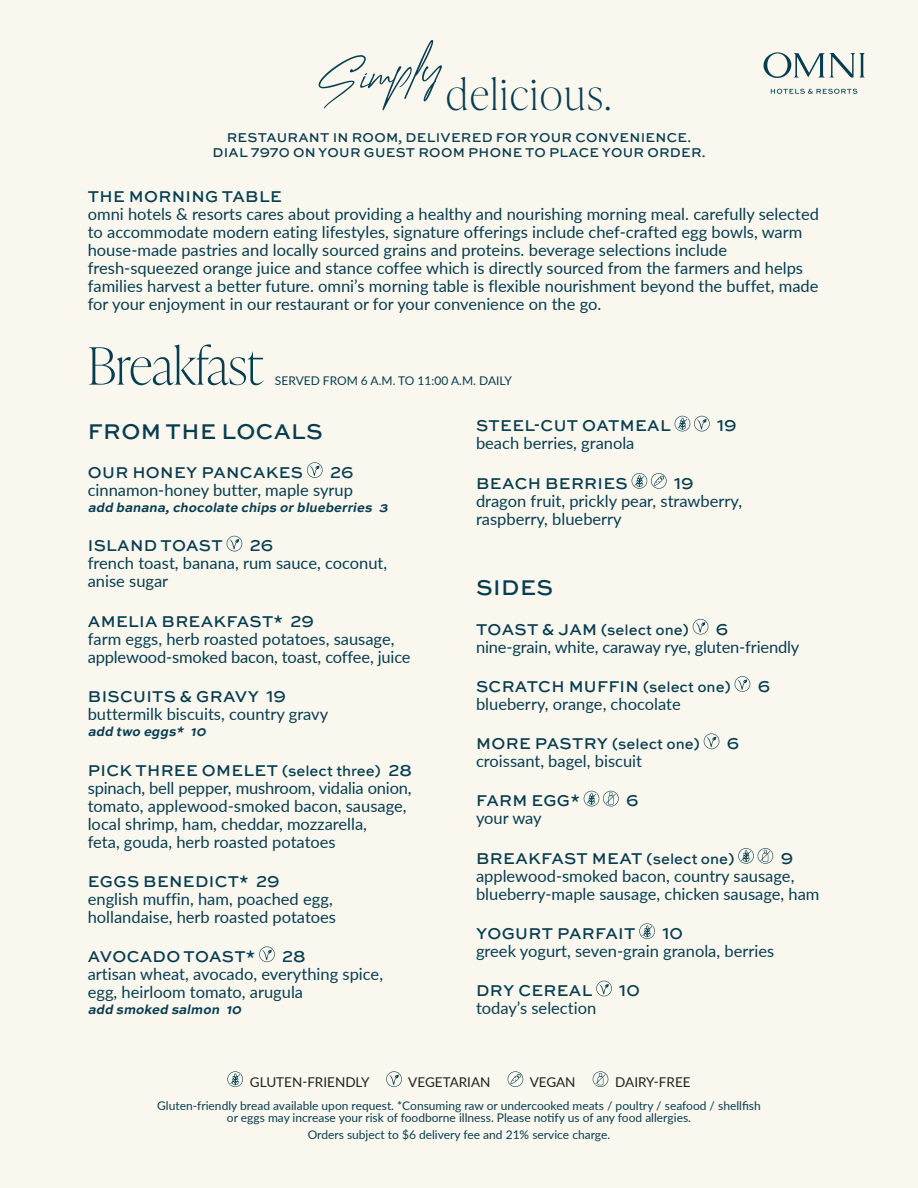
<style>
.page{position:relative;width:918px;height:1188px;background:#faf8ee}
.page>*{position:absolute;margin:0;border:0;box-sizing:border-box;transform-origin:0 0}
.t1{font:59.85px "Creattion";color:#083d51}
.t2{font:100 51.3px "Ivy Presto Display";color:#083d51}
.t3{font:100 42.3px "Ivy Presto Display";letter-spacing:.05em;color:#083d51}
.SUBHEAD{font:500 22.5px "Sweet Sans Pro";letter-spacing:.02em;color:#083d51}
.DESCRIPTION{font:16.5px/18px "Lato";color:#083d51}
.Paragraph_Style_1{font:16.5px/18px "Lato";color:#083d51}
.ITEM{font:500 16.5px "Sweet Sans Pro";letter-spacing:.02em;color:#083d51}
.ITEM-2{font:500 15px "Sweet Sans Pro";color:#083d51}
.t4{font:500 13.5px/15px "Sweet Sans Pro";letter-spacing:.02em;color:#083d51;text-align:center}
.ITEM-3{font:italic 700 13.5px "Sweet Sans Pro";color:#083d51}
.t5{font:13.5px "Lato";color:#231f20}
.t6{font:12px/12px "Lato";color:#083d51;text-align:center}
.s1{font-size:15px}
.s2{font-size:16.5px}
</style>
<div class="page">
<svg style="left:764px;top:52px;width:101px;height:26px"></svg>
<svg style="left:771px;top:89px;width:86px;height:5px"></svg>
<svg style="left:227px;top:1071px;width:16px;height:16px"></svg>
<svg style="left:386px;top:1071px;width:16px;height:16px"></svg>
<svg style="left:508px;top:1071px;width:15px;height:16px"></svg>
<svg style="left:593px;top:1071px;width:15px;height:16px"></svg>
<svg style="left:307px;top:462px;width:16px;height:16px"></svg>
<svg style="left:227px;top:536px;width:15px;height:15px"></svg>
<svg style="left:259px;top:946px;width:16px;height:16px"></svg>
<svg style="left:675px;top:416px;width:35px;height:15px"></svg>
<svg style="left:632px;top:473px;width:35px;height:16px"></svg>
<svg style="left:693px;top:619px;width:15px;height:16px"></svg>
<svg style="left:735px;top:676px;width:15px;height:16px"></svg>
<svg style="left:704px;top:733px;width:15px;height:16px"></svg>
<svg style="left:584px;top:791px;width:35px;height:15px"></svg>
<svg style="left:738px;top:848px;width:35px;height:16px"></svg>
<svg style="left:639px;top:923px;width:16px;height:16px"></svg>
<svg style="left:596px;top:981px;width:16px;height:15px"></svg>
<p class="t1" style="left:314px;top:49px;width:129px;rotate:-7deg">Simply</p>
<p class="t3" style="left:446px;top:65px;width:166px">delicious.</p>
<p class="t4" style="left:212px;top:130px;width:495px">RESTAURANT IN ROOM, DELIVERED FOR YOUR CONVENIENCE.<br>DIAL 7970 ON YOUR GUEST ROOM PHONE TO PLACE YOUR ORDER.</p>
<p class="ITEM" style="left:88px;top:184px;width:195px">THE MORNING TABLE</p>
<p class="Paragraph_Style_1" style="left:88px;top:204px;width:733px">omni hotels &amp; resorts cares about providing a healthy and nourishing morning meal. carefully selected to accommodate modern eating lifestyles, signature offerings include chef-crafted egg bowls, warm house-made pastries and locally sourced grains and proteins. beverage selections include fresh-squeezed orange juice and stance coffee which is directly sourced from the farmers and helps families harvest a better future. omni’s morning table is flexible nourishment beyond the buffet, made for your enjoyment in our restaurant or for your convenience on the go.</p>
<p class="t2" style="left:88px;top:329px;width:177px">Breakfast</p>
<p class="t6" style="left:275px;top:374px;width:239px">SERVED FROM 6 A.M. TO 11:00 A.M. DAILY</p>
<p class="SUBHEAD" style="left:88px;top:415px;width:236px">FROM THE LOCALS</p>
<p class="ITEM" style="left:88px;top:460px;width:217px">OUR HONEY PANCAKES</p>
<p class="ITEM" style="left:330px;top:460px;width:25px">26</p>
<p class="DESCRIPTION" style="left:88px;top:480px;width:267px">cinnamon-honey butter, maple syrup</p>
<p class="ITEM-3" style="left:88px;top:497px;width:305px">add banana,chocolate chips orblueberries 3</p>
<p class="ITEM" style="left:88px;top:534px;width:136px">ISLAND TOAST</p>
<p class="ITEM" style="left:250px;top:534px;width:25px">26</p>
<p class="DESCRIPTION" style="left:88px;top:554px;width:301px">french toast, banana, rum sauce, coconut, anise sugar</p>
<p class="ITEM" style="left:88px;top:609px;width:228px">AMELIA BREAKFAST* 29</p>
<p class="DESCRIPTION" style="left:88px;top:629px;width:324px">farm eggs, herb roasted potatoes, sausage, applewood-smoked bacon, toast, coffee, juice</p>
<p class="ITEM" style="left:88px;top:684px;width:200px">BISCUITS &amp; GRAVY 19</p>
<p class="DESCRIPTION" style="left:88px;top:704px;width:242px">buttermilk biscuits, country gravy</p>
<p class="ITEM-3" style="left:88px;top:721px;width:123px">add two eggs* 10</p>
<p class="ITEM" style="left:88px;top:758px;width:326px">PICK THREE OMELET <span class="s1">(select three)</span> 28</p>
<p class="DESCRIPTION" style="left:88px;top:778px;width:325px">spinach, bell pepper, mushroom, vidalia onion, tomato, applewood-smoked bacon, sausage, local shrimp, ham, cheddar, mozzarella,<br>feta, gouda, herb roasted potatoes</p>
<p class="ITEM" style="left:88px;top:869px;width:193px">EGGS BENEDICT* 29</p>
<p class="DESCRIPTION" style="left:88px;top:889px;width:250px">english muffin, ham, poached egg, hollandaise, herb roasted potatoes</p>
<p class="ITEM" style="left:88px;top:945px;width:169px">AVOCADO TOAST*</p>
<p class="ITEM" style="left:282px;top:945px;width:25px">28</p>
<p class="DESCRIPTION" style="left:88px;top:964px;width:297px">artisan wheat, avocado, everything spice, egg, heirloom tomato, arugula</p>
<p class="ITEM-3" style="left:88px;top:1000px;width:158px">add smoked salmon 10</p>
<p class="ITEM" style="left:476px;top:414px;width:196px">STEEL-CUT OATMEAL</p>
<p class="ITEM" style="left:717px;top:414px;width:21px">19</p>
<p class="DESCRIPTION" style="left:476px;top:434px;width:160px">beach berries, granola</p>
<p class="ITEM" style="left:476px;top:471px;width:153px">BEACH BERRIES</p>
<p class="ITEM" style="left:674px;top:471px;width:21px">19</p>
<p class="DESCRIPTION" style="left:476px;top:491px;width:268px">dragon fruit, prickly pear, strawberry, raspberry, blueberry</p>
<p class="SUBHEAD" style="left:476px;top:571px;width:78px">SIDES</p>
<p class="ITEM-2" style="left:476px;top:619px;width:214px"><span class="s2">TOAST &amp; JAM</span> (select one)</p>
<p class="ITEM" style="left:716px;top:617px;width:14px">6</p>
<p class="DESCRIPTION" style="left:476px;top:637px;width:325px">nine-grain, white, caraway rye, gluten-friendly</p>
<p class="ITEM" style="left:476px;top:674px;width:256px">SCRATCH MUFFIN <span class="s1">(select one)</span></p>
<p class="ITEM" style="left:758px;top:674px;width:14px">6</p>
<p class="DESCRIPTION" style="left:476px;top:694px;width:206px">blueberry, orange, chocolate</p>
<p class="ITEM-2" style="left:476px;top:733px;width:225px"><span class="s2">MORE PASTRY</span> (select one)</p>
<p class="ITEM" style="left:727px;top:732px;width:14px">6</p>
<p class="DESCRIPTION" style="left:476px;top:751px;width:168px">croissant, bagel, biscuit</p>
<p class="ITEM" style="left:476px;top:789px;width:105px">FARM EGG*</p>
<p class="ITEM" style="left:626px;top:789px;width:14px">6</p>
<p class="DESCRIPTION" style="left:476px;top:809px;width:67px">your way</p>
<p class="ITEM" style="left:476px;top:846px;width:260px">BREAKFAST MEAT <span class="s1">(select one)</span></p>
<p class="ITEM" style="left:781px;top:846px;width:14px">9</p>
<p class="DESCRIPTION" style="left:476px;top:866px;width:345px">applewood-smoked bacon, country sausage, blueberry-maple sausage, chicken sausage, ham</p>
<p class="ITEM" style="left:476px;top:921px;width:161px">YOGURT PARFAIT</p>
<p class="ITEM" style="left:662px;top:921px;width:22px">10</p>
<p class="DESCRIPTION" style="left:476px;top:941px;width:300px">greek yogurt, seven-grain granola, berries</p>
<p class="ITEM" style="left:476px;top:979px;width:118px">DRY CEREAL</p>
<p class="ITEM" style="left:619px;top:979px;width:22px">10</p>
<p class="DESCRIPTION" style="left:476px;top:999px;width:122px">today’s selection</p>
<p class="t5" style="left:250px;top:1072px;width:121px">GLUTEN-FRIENDLY</p>
<p class="t5" style="left:408px;top:1072px;width:84px">VEGETARIAN</p>
<p class="t5" style="left:530px;top:1072px;width:47px">VEGAN</p>
<p class="t5" style="left:615px;top:1072px;width:77px">DAIRY-FREE</p>
<p class="t6" style="left:157px;top:1099px;width:605px">Gluten-friendly bread available upon request. *Consuming raw or undercooked meats / poultry / seafood / shellfish or eggs may increase your risk of foodborne illness. Please notify us of any food allergies.</p>
<p class="t6" style="left:308px;top:1128px;width:304px">Orders subject to $6 delivery fee and 21% service charge.</p>
</div>
